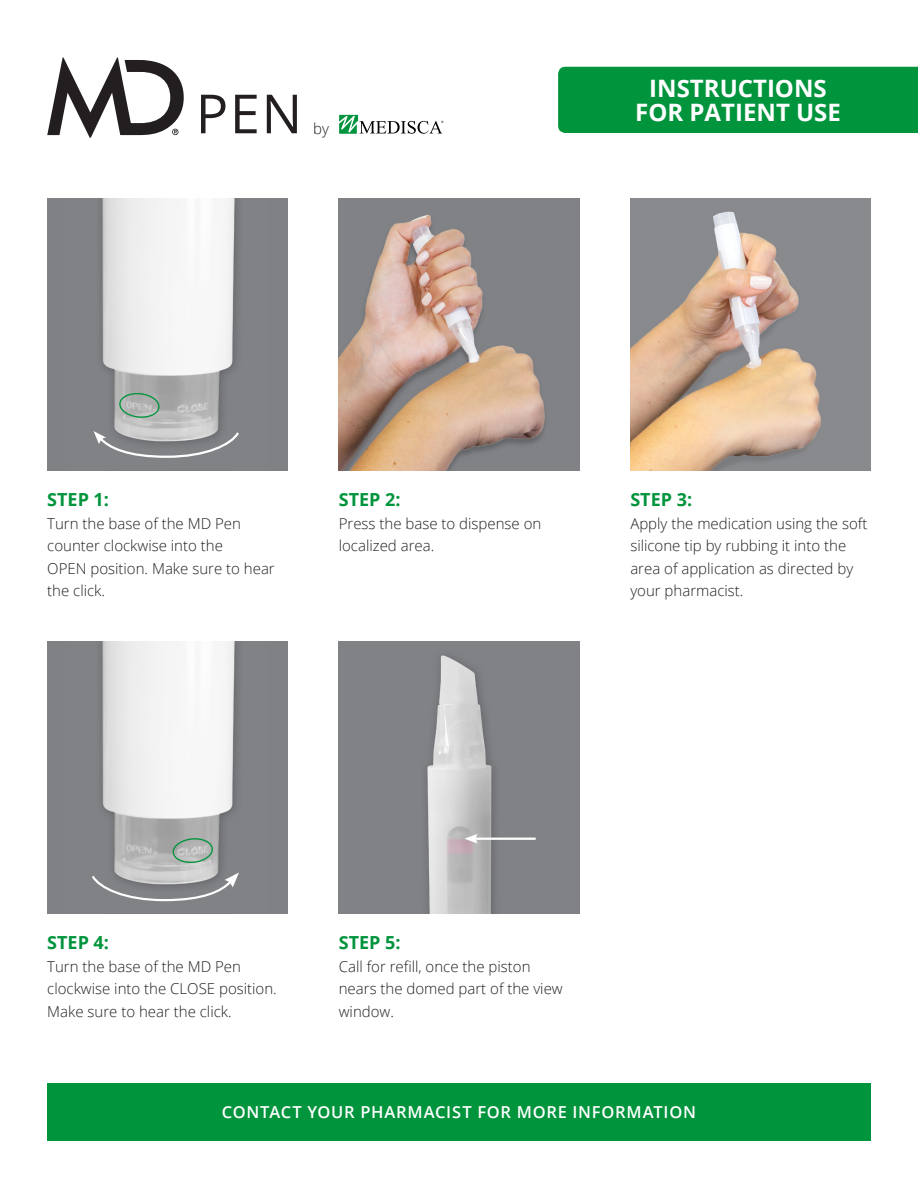
<style>
.page{position:relative;width:918px;height:1188px;background:#fff}
.page>*{position:absolute;margin:0;border:0;box-sizing:border-box;transform-origin:0 0}
.t1{font:54px "Open Sans";color:#231f20}
.t2{font:700 24px "Open Sans";color:#fff}
.t3{font:700 18px "Open Sans";color:#00943c}
.t4{font:600 16.5px "Open Sans";letter-spacing:.04em;color:#fff}
.t5{font:300 15px/22.5px "Open Sans";color:#231f20}
</style>
<div class="page">
<div style="left:558px;top:67px;width:360px;height:66px;background:#00943c"></div>
<svg style="left:339px;top:115px;width:104px;height:19px"></svg>
<svg style="left:47px;top:58px;width:137px;height:80px"></svg>
<img style="left:339px;top:198px;width:240px;height:273px">
<img style="left:630px;top:198px;width:241px;height:273px">
<div style="left:47px;top:198px;width:241px;height:273px;background:#808184"></div>
<img style="left:93px;top:198px;width:144px;height:234px">
<svg style="left:94px;top:430px;width:145px;height:28px"></svg>
<svg style="left:118px;top:391px;width:43px;height:27px"></svg>
<img style="left:339px;top:642px;width:240px;height:272px">
<hr style="left:474px;top:838px;width:62px;height:2px;background:#fff">
<svg style="left:464px;top:834px;width:14px;height:10px"></svg>
<div style="left:47px;top:642px;width:241px;height:272px;background:#808184"></div>
<img style="left:102px;top:642px;width:135px;height:230px">
<svg style="left:92px;top:872px;width:147px;height:30px"></svg>
<svg style="left:173px;top:838px;width:40px;height:26px"></svg>
<div style="left:47px;top:1083px;width:824px;height:58px;background:#00943c"></div>
<h2 class="t2" style="left:649px;top:72px;width:179px">INSTRUCTIONS</h2>
<h1 class="t1" style="left:196px;top:77px;width:108px">PEN</h1>
<h2 class="t2" style="left:635px;top:96px;width:207px">FOR PATIENT USE</h2>
<p class="t5" style="left:313px;top:117px;width:17px">by</p>
<p class="t3" style="left:47px;top:487px;width:63px">STEP 1:</p>
<p class="t5" style="left:47px;top:511px;width:229px">Turn the base of the MD Pen counter clockwise into the<br>OPEN position. Make sure to hear the click.</p>
<p class="t3" style="left:339px;top:487px;width:63px">STEP 2:</p>
<p class="t5" style="left:339px;top:511px;width:204px">Press the base to dispense on localized area.</p>
<p class="t3" style="left:630px;top:487px;width:63px">STEP 3:</p>
<p class="t5" style="left:630px;top:511px;width:238px">Apply the medication using the soft silicone tip by rubbing it into the area of application as directed by your pharmacist.</p>
<p class="t3" style="left:47px;top:930px;width:63px">STEP 4:</p>
<p class="t5" style="left:47px;top:955px;width:231px">Turn the base of the MD Pen clockwise into the CLOSE position.<br>Make sure to hear the click.</p>
<p class="t3" style="left:339px;top:930px;width:63px">STEP 5:</p>
<p class="t5" style="left:339px;top:955px;width:225px">Call for refill, once the piston nears the domed part of the view window.</p>
<p class="t4" style="left:222px;top:1101px;width:476px">CONTACT YOUR PHARMACIST FOR MORE INFORMATION</p>
</div>
